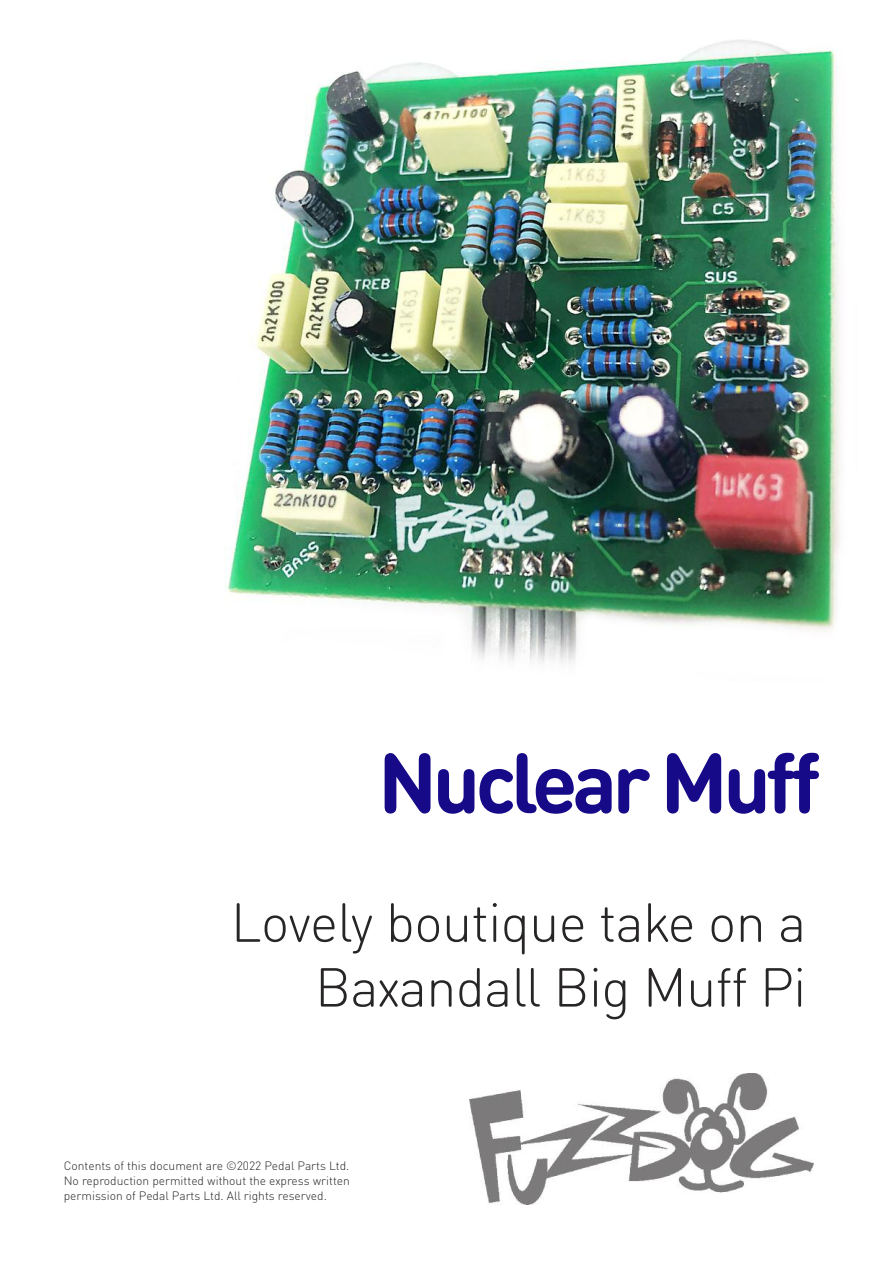
<style>
.page{position:relative;width:893px;height:1263px;background:#fff}
.page>*{position:absolute;margin:0;border:0;box-sizing:border-box;transform-origin:0 0}
.t1{font:700 84px "DIN Round Pro";letter-spacing:-.06em;color:#170a88}
.t2{font:300 54px/64.8px "DIN Round Pro";letter-spacing:-.015em;color:#272526;text-align:right}
.t3{font:300 12px/15px "DIN Round Pro";color:#272526;text-align:justify}
</style>
<div class="page">
<img style="left:469px;top:1073px;width:345px;height:132px">
<img style="left:225px;top:40px;width:616px;height:623px">
<h1 class="t1" style="left:378px;top:735px;width:444px">Nuclear Muff</h1>
<h2 class="t2" style="left:231px;top:891px;width:577px">Lovely boutique take on a<br>Baxandall Big Muff Pi</h2>
<p class="t3" style="left:64px;top:1158px;width:288px">Contents of this document are ©2022 Pedal Parts Ltd.<br>No reproduction permitted without the express written permission of Pedal Parts Ltd. All rights reserved.</p>
</div>
